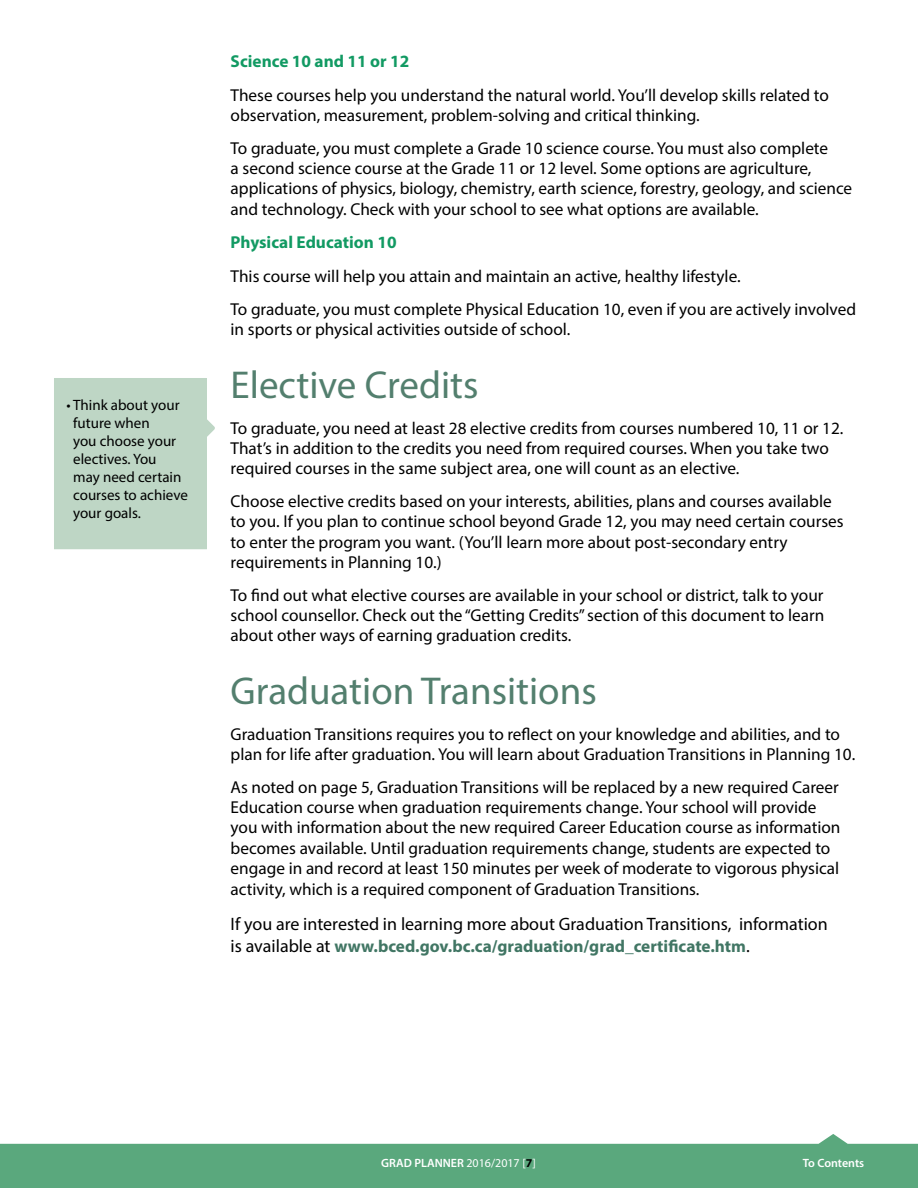
<style>
.page{position:relative;width:918px;height:1188px;background:#fff}
.page>*{position:absolute;margin:0;border:0;box-sizing:border-box;transform-origin:0 0}
.t1{font:39px "Myriad Pro";color:#537f6e}
.t2{font:18px "Myriad Pro";color:#000}
.t3{font:17.25px/20.1px "Myriad Pro";color:#000}
.t4{font:700 17.25px "Myriad Pro";color:#417664}
.t5{font:700 17.25px "Myriad Pro";color:#129a63}
.t6{font:15px/18px "Myriad Pro";color:#000}
.t7{font:600 12px "Myriad Pro";color:#fff}
.s1{font-weight:400;font-size:18px;color:#000}
.s2{font-weight:400}
.s3{font-weight:700;color:#000}
</style>
<div class="page">
<svg style="left:0;top:1134px;width:918px;height:54px;fill:#5aa87d"></svg>
<div style="left:54px;top:378px;width:161px;height:171px;background:#bed6c5"></div>
<p class="t6" style="left:73px;top:396px;width:116px;text-indent:-7px">• Think about your future when<br>you choose your electives. You<br>may need certain courses to achieve your goals.</p>
<p class="t5" style="left:231px;top:50px;width:180px">Science 10 and 11 or 12</p>
<p class="t3" style="left:231px;top:84px;width:600px">These courses help you understand the natural world. You’ll develop skills related to observation, measurement, problem-solving and critical thinking.</p>
<p class="t3" style="left:231px;top:138px;width:623px">To graduate, you must complete a Grade 10 science course. You must also complete<br>a second science course at the Grade 11 or 12 level. Some options are agriculture, applications of physics, biology, chemistry, earth science, forestry, geology, and science and technology. Check with your school to see what options are available.</p>
<p class="t5" style="left:231px;top:231px;width:167px">Physical Education 10</p>
<p class="t3" style="left:231px;top:259px;width:627px;line-height:33.6px">This course will help you attain and maintain an active, healthy lifestyle.<br>To graduate, you must complete Physical Education 10, even if you are actively involved</p>
<p class="t3" style="left:231px;top:319px;width:341px">in sports or physical activities outside of school.</p>
<h1 class="t1" style="left:231px;top:361px;width:249px">Elective Credits</h1>
<p class="t3" style="left:231px;top:417px;width:614px">To graduate, you need at least 28 elective credits from courses numbered 10, 11 or 12.<br>That’s in addition to the credits you need from required courses. When you take two required courses in the same subject area, one will count as an elective.</p>
<p class="t3" style="left:231px;top:491px;width:615px">Choose elective credits based on your interests, abilities, plans and courses available to you. If you plan to continue school beyond Grade 12, you may need certain courses to enter the program you want. (You’ll learn more about post-secondary entry requirements in Planning 10.)</p>
<p class="t3" style="left:231px;top:585px;width:595px;text-align:justify">To find out what elective courses are available in your school or district, talk to your school counsellor. Check out the “Getting Credits” section of this document to learn about other ways of earning graduation credits.</p>
<h1 class="t1" style="left:231px;top:667px;width:368px">Graduation Transitions</h1>
<p class="t3" style="left:231px;top:723px;width:626px">Graduation Transitions requires you to reflect on your knowledge and abilities, and to plan for life after graduation. You will learn about Graduation Transitions in Planning 10.</p>
<p class="t3" style="left:231px;top:777px;width:611px">As noted on page 5, Graduation Transitions will be replaced by a new required Career Education course when graduation requirements change. Your school will provide you with information about the new required Career Education course as information becomes available. Until graduation requirements change, students are expected to engage in and record at least 150 minutes per week of moderate to vigorous physical activity, which is a required component of Graduation Transitions.</p>
<p class="t2" style="left:231px;top:913px;width:599px">If you are interested in learning more about Graduation Transitions, information</p>
<p class="t4" style="left:231px;top:935px;width:521px"><span class="s1">is available at</span> www.bced.gov.bc.ca/graduation/grad_certificate.htm<span class="s1">.</span></p>
<p class="t7" style="left:381px;top:1156px;width:156px">GRAD PLANNER <span class="s2">2016/2017 [</span><span class="s3">7</span><span class="s2">]</span></p>
<p class="t7" style="left:803px;top:1156px;width:63px">To Contents</p>
</div>
